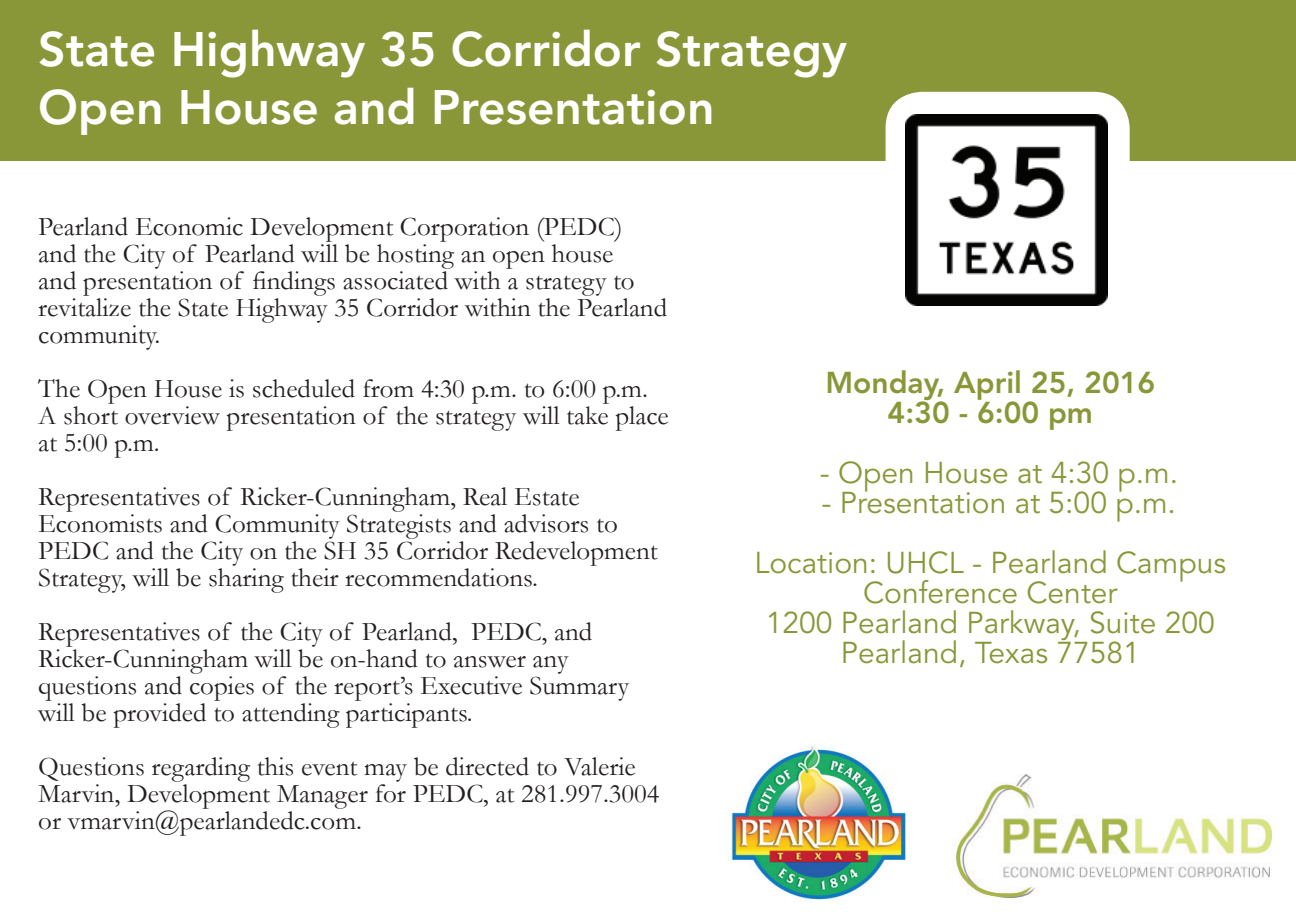
<style>
.page{position:relative;width:1296px;height:918px;background:#fff}
.page>*{position:absolute;margin:0;border:0;box-sizing:border-box;transform-origin:0 0}
.t1{font:800 48px/57.6px "Avenir LT Std";color:#fff}
.t2{font:30px/30px "Avenir LT Std";color:#899738;text-align:center}
.t3{font:800 30px/30px "Avenir LT Std";color:#899738;text-align:center}
.t4{font:27px/27px "Garamond";color:#231f20}
</style>
<div class="page">
<div style="left:0;top:0;width:1296px;height:161px;background:#899738"></div>
<div style="left:886px;top:92px;width:244px;height:244px;background:#fff;border-radius:36px"></div>
<img style="left:955px;top:774px;width:317px;height:123px">
<img style="left:905px;top:115px;width:203px;height:190px">
<img style="left:731px;top:746px;width:175px;height:154px">
<h1 class="t1" style="left:38px;top:21px;width:810px">State Highway 35 Corridor Strategy<br>Open House and Presentation</h1>
<p class="t4" style="left:38px;top:212px;width:630px">Pearland Economic Development Corporation (PEDC) and the City of Pearland will be hosting an open house<br>and presentation of findings associated with a strategy to revitalize the State Highway 35 Corridor within the Pearland community.</p>
<p class="t4" style="left:38px;top:374px;width:632px">The Open House is scheduled from 4:30 p.m. to 6:00 p.m.<br>A short overview presentation of the strategy will take place at 5:00 p.m.</p>
<p class="t4" style="left:38px;top:482px;width:621px">Representatives of Ricker-Cunningham, Real Estate Economists and Community Strategists and advisors to PEDC and the City on the SH 35 Corridor Redevelopment Strategy, will be sharing their recommendations.</p>
<p class="t4" style="left:38px;top:617px;width:592px">Representatives of the City of Pearland, PEDC, and Ricker-Cunningham will be on-hand to answer any questions and copies of the report’s Executive Summary will be provided to attending participants.</p>
<p class="t4" style="left:38px;top:752px;width:623px">Questions regarding this event may be directed to Valerie<br>Marvin, Development Manager for PEDC, at 281.997.3004 or vmarvin@pearlandedc.com.</p>
<p class="t3" style="left:825px;top:368px;width:331px">Monday, April 25, 2016<br>4:30 - 6:00 pm</p>
<p class="t2" style="left:820px;top:459px;width:360px">- Open House at 4:30 p.m.</p>
<p class="t2" style="left:754px;top:474px;width:473px;line-height:60px">- Presentation at 5:00 p.m.<br>Location: UHCL - Pearland Campus</p>
<p class="t2" style="left:766px;top:579px;width:451px">Conference Center<br>1200 Pearland Parkway, Suite 200<br>Pearland, Texas 77581</p>
</div>
